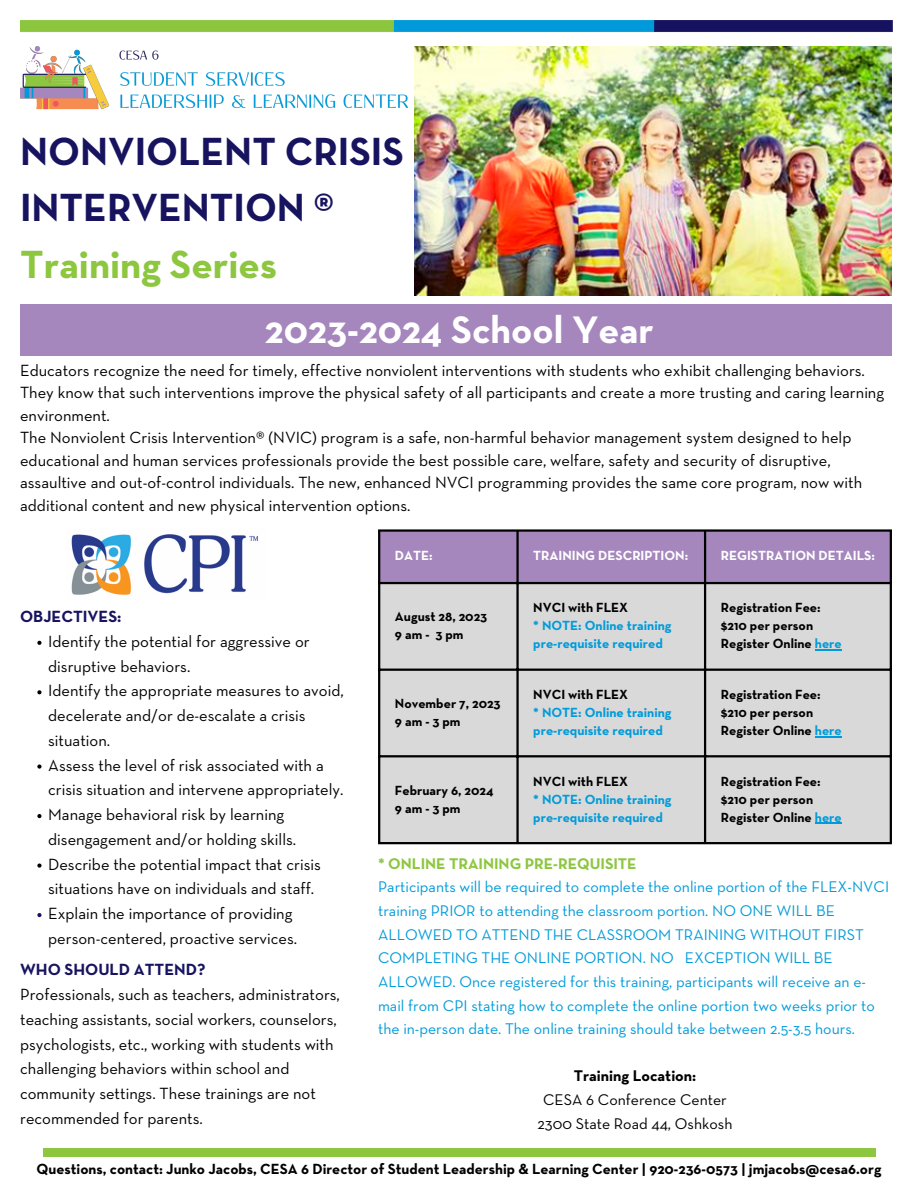
<style>
.page{position:relative;width:918px;height:1188px;background:#fff}
.page>*{position:absolute;margin:0;border:0;box-sizing:border-box;transform-origin:0 0}
.t1{font:700 40.05px "Neutraface Text";color:#17135f}
.t2{font:700 40.05px "Neutraface Text";color:#8dc63f}
.t3{font:700 39px "Neutraface Text";color:#fff}
.t4{font:16.5px/24.8px "Neutraface Text";color:#000}
.t5{font:700 16.5px "Neutraface Text";color:#17135f}
.t6{font:15.75px/23.7px "Neutraface Text";color:#009bda}
.t7{font:15.75px "Neutraface Text";color:#000}
.t8{font:700 15.75px "Neutraface Text";color:#8dc63f}
.t9{font:700 15.75px "Neutraface Text";color:#000}
.t10{font:700 15px "Neutraface Text";color:#000}
.t11{font:700 13.5px "Neutraface Text";color:#000}
.t12{font:700 13.5px/18px "Neutraface Text";color:#009bda}
.t13{font:700 13.5px "Neutraface Text";color:#fff}
.s1{color:#009bda}
</style>
<div class="page">
<div style="left:20px;top:304px;width:872px;height:52px;background:#a587be"></div>
<img style="left:71px;top:534px;width:187px;height:61px">
<div style="left:380px;top:532px;width:510px;height:50px;background:#a587be"></div>
<div style="left:380px;top:584px;width:510px;height:258px;background:#d9d9d9"></div>
<hr style="left:815px;top:649px;width:27px;height:2px;background:#009bda">
<svg style="left:815px;top:736px;width:27px;height:1px"></svg>
<svg style="left:815px;top:823px;width:27px;height:1px"></svg>
<hr style="left:378px;top:532px;width:2px;height:310px;background:#000">
<hr style="left:516px;top:532px;width:3px;height:310px;background:#000">
<hr style="left:704px;top:532px;width:2px;height:310px;background:#000">
<hr style="left:890px;top:532px;width:2px;height:310px;background:#000">
<hr style="left:378px;top:529px;width:514px;height:3px;background:#000">
<hr style="left:378px;top:582px;width:514px;height:2px;background:#000">
<hr style="left:378px;top:669px;width:514px;height:2px;background:#000">
<hr style="left:378px;top:755px;width:514px;height:2px;background:#000">
<hr style="left:378px;top:842px;width:514px;height:2px;background:#000">
<div style="left:43px;top:1148px;width:833px;height:8px;background:#8dc63f"></div>
<img style="left:415px;top:46px;width:477px;height:250px">
<img style="left:20px;top:20px;width:872px;height:12px">
<img style="left:20px;top:46px;width:389px;height:64px">
<svg style="left:37px;top:641px;width:5px;height:4px"></svg>
<svg style="left:37px;top:690px;width:5px;height:4px"></svg>
<svg style="left:37px;top:765px;width:5px;height:4px"></svg>
<svg style="left:37px;top:814px;width:5px;height:4px"></svg>
<svg style="left:37px;top:864px;width:5px;height:4px"></svg>
<svg style="left:37px;top:913px;width:5px;height:4px"></svg>
<p class="t1" style="left:20px;top:134px;width:385px">NONVIOLENT CRISIS</p>
<p class="t1" style="left:20px;top:190px;width:315px">INTERVENTION ®</p>
<p class="t2" style="left:20px;top:246px;width:258px">Training Series</p>
<p class="t3" style="left:265px;top:312px;width:390px">2023-2024 School Year</p>
<p class="t4" style="left:20px;top:360px;width:866px;line-height:22.5px">Educators recognize the need for timely, effective nonviolent interventions with students who exhibit challenging behaviors.<br>They know that such interventions improve the physical safety of all participants and create a more trusting and caring learning environment.</p>
<p class="t4" style="left:20px;top:428px;width:844px;line-height:22.5px">The Nonviolent Crisis Intervention® (NVIC) program is a safe, non-harmful behavior management system designed to help educational and human services professionals provide the best possible care, welfare, safety and security of disruptive, assaultive and out-of-control individuals. The new, enhanced NVCI programming provides the same core program, now with additional content and new physical intervention options.</p>
<p class="t13" style="left:395px;top:549px;width:39px">DATE:</p>
<p class="t13" style="left:533px;top:549px;width:156px">TRAINING DESCRIPTION:</p>
<p class="t13" style="left:721px;top:549px;width:156px">REGISTRATION DETAILS:</p>
<p class="t11" style="left:533px;top:602px;width:96px">NVCI with FLEX</p>
<p class="t12" style="left:533px;top:618px;width:140px">* NOTE: Online training pre-requisite required</p>
<p class="t11" style="left:721px;top:602px;width:101px">Registration Fee:</p>
<p class="t11" style="left:721px;top:620px;width:94px">$210 per person</p>
<p class="t11" style="left:721px;top:638px;width:122px">Register Online <span class="s1">here</span></p>
<p class="t5" style="left:20px;top:609px;width:103px">OBJECTIVES:</p>
<p class="t11" style="left:395px;top:611px;width:94px">August 28, 2023</p>
<p class="t11" style="left:395px;top:629px;width:70px">9am- 3pm</p>
<p class="t4" style="left:48px;top:630px;width:263px">Identify the potential for aggressive or disruptive behaviors.</p>
<p class="t4" style="left:48px;top:679px;width:297px">Identify the appropriate measures to avoid, decelerate and/or de-escalate a crisis situation.</p>
<p class="t4" style="left:48px;top:754px;width:297px">Assess the level of risk associated with a crisis situation and intervene appropriately.</p>
<p class="t4" style="left:48px;top:803px;width:250px">Manage behavioral risk by learning disengagement and/or holding skills.</p>
<p class="t4" style="left:48px;top:853px;width:274px">Describe the potential impact that crisis situations have on individuals and staff.</p>
<p class="t4" style="left:48px;top:902px;width:251px">Explain the importance of providing person-centered, proactive services.</p>
<p class="t11" style="left:533px;top:688px;width:96px">NVCI with FLEX</p>
<p class="t12" style="left:533px;top:704px;width:140px">* NOTE: Online training pre-requisite required</p>
<p class="t11" style="left:721px;top:688px;width:101px">Registration Fee:</p>
<p class="t11" style="left:721px;top:706px;width:94px">$210 per person</p>
<p class="t11" style="left:721px;top:724px;width:122px">Register Online <span class="s1">here</span></p>
<p class="t11" style="left:395px;top:697px;width:107px">November 7, 2023</p>
<p class="t11" style="left:395px;top:715px;width:67px">9am-3pm</p>
<p class="t11" style="left:533px;top:775px;width:96px">NVCI with FLEX</p>
<p class="t12" style="left:533px;top:791px;width:140px">* NOTE: Online training pre-requisite required</p>
<p class="t11" style="left:721px;top:775px;width:101px">Registration Fee:</p>
<p class="t11" style="left:721px;top:793px;width:94px">$210 per person</p>
<p class="t11" style="left:721px;top:811px;width:122px">Register Online <span class="s1">here</span></p>
<p class="t11" style="left:395px;top:784px;width:100px">February 6, 2024</p>
<p class="t11" style="left:395px;top:802px;width:67px">9am-3pm</p>
<p class="t8" style="left:378px;top:857px;width:260px">* ONLINE TRAINING PRE-REQUISITE</p>
<p class="t6" style="left:378px;top:876px;width:513px">Participants will be required to complete the online portion of the FLEX-NVCI training PRIOR to attending the classroom portion. NO ONE WILL BE ALLOWED TO ATTEND THE CLASSROOM TRAINING WITHOUT FIRST COMPLETING THE ONLINE PORTION. NO EXCEPTION WILL BE ALLOWED. Once registered for this training, participants will receive an e&shy;mail from CPI stating how to complete the online portion two weeks prior to the in-person date. The online training should take between 2.5-3.5 hours.</p>
<p class="t9" style="left:574px;top:1069px;width:124px">Training Location:</p>
<p class="t7" style="left:543px;top:1093px;width:185px">CESA 6 Conference Center</p>
<p class="t7" style="left:538px;top:1116px;width:196px">2300 State Road 44, Oshkosh</p>
<p class="t10" style="left:37px;top:1163px;width:846px">Questions, contact: Junko Jacobs, CESA 6 Director of Student Leadership &amp; Learning Center | 920-236-0573 | jmjacobs@cesa6.org</p>
<p class="t5" style="left:20px;top:962px;width:187px">WHO SHOULD ATTEND?</p>
<p class="t4" style="left:20px;top:983px;width:321px">Professionals, such as teachers, administrators, teaching assistants, social workers, counselors, psychologists, etc., working with students with challenging behaviors within school and community settings. These trainings are not recommended for parents.</p>
</div>
